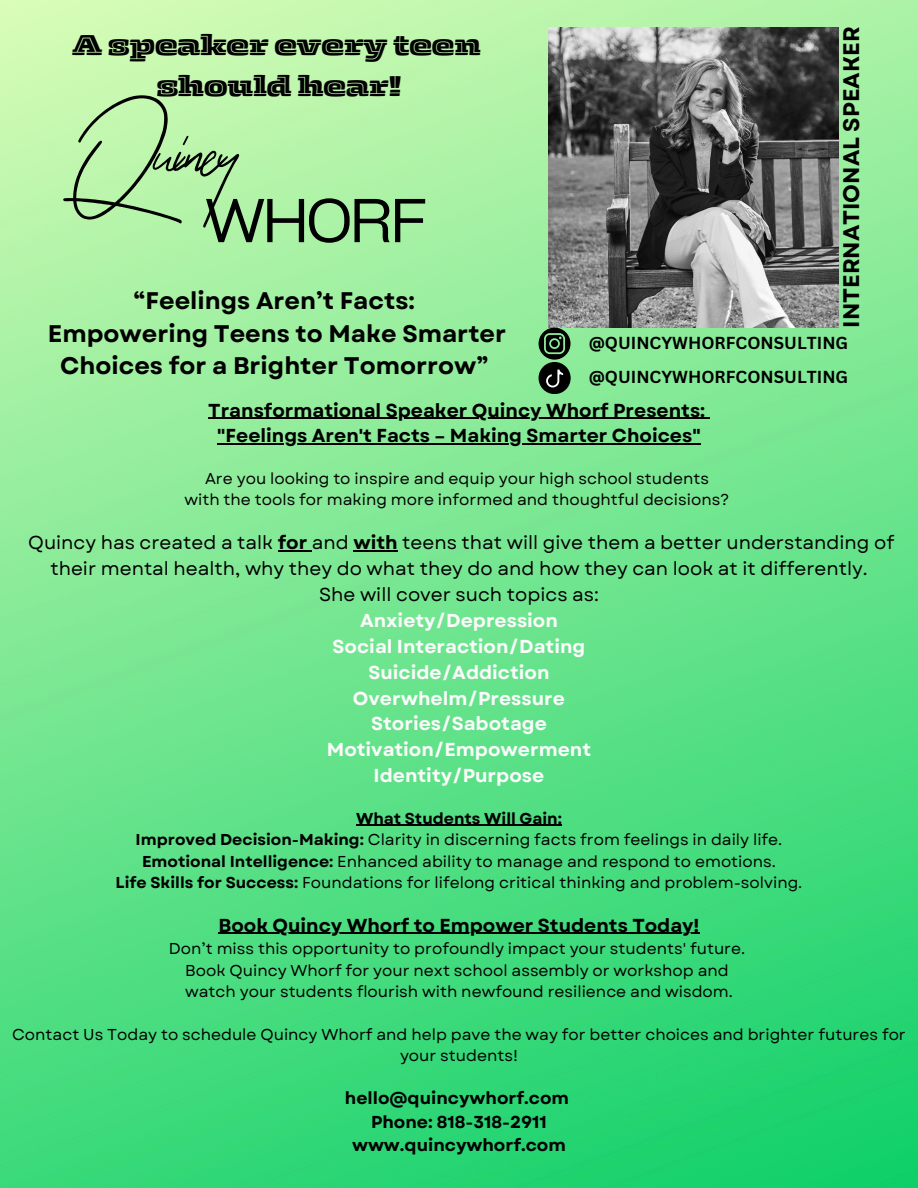
<style>
.page{position:relative;width:918px;height:1188px;background:#fff}
.page>*{position:absolute;margin:0;border:0;box-sizing:border-box;transform-origin:0 0}
.t1{font:149.7px "Zattoya Signature";letter-spacing:-.05em;color:#000}
.t2{font:59.25px "Cy Grotesk Key";letter-spacing:-.05em;color:#000}
.t3{font:30px/41.7px "Zico Display HL Inline";color:#000;text-align:center}
.t4{font:700 24px/32.7px "Garet";color:#000;text-align:center}
.t5{font:700 22.5px "Garet";color:#000}
.t6{font:18.75px/25.8px "Garet";color:#000;text-align:center}
.t7{font:700 18.75px "Garet";color:#fafafa}
.t8{font:700 18.75px "Garet";color:#000}
.t9{font:700 17.25px "Garet";color:#000}
.t10{font:700 16.95px "Canva Sans";color:#000}
.t11{font:15.75px/21.3px "Garet";color:#000;text-align:center}
.t12{font:700 15.75px "Garet";color:#000}
.s1{font-weight:700}
</style>
<div class="page">
<img style="left:0;top:0;width:918px;height:1188px">
<img style="left:548px;top:27px;width:290px;height:301px">
<hr style="left:208px;top:418px;width:497px;height:1px;background:#000">
<hr style="left:217px;top:444px;width:484px;height:1px;background:#000">
<hr style="left:278px;top:550px;width:34px;height:2px;background:#000">
<hr style="left:353px;top:550px;width:45px;height:2px;background:#000">
<hr style="left:356px;top:825px;width:206px;height:1px;background:#000">
<hr style="left:218px;top:933px;width:482px;height:1px;background:#000">
<svg style="left:539px;top:328px;width:32px;height:66px"></svg>
<p class="t5" style="left:835px;top:328px;width:303px;rotate:-90deg">INTERNATIONAL SPEAKER</p>
<p class="t3" style="left:72px;top:23px;width:410px">A speaker every teen should hear!</p>
<p class="t1" style="left:72px;top:89px;width:173px">Quincy</p>
<p class="t2" style="left:205px;top:183px;width:224px">WHORF</p>
<h4 class="t4" style="left:48px;top:284px;width:460px">“Feelings Aren’t Facts:<br>Empowering Teens to Make Smarter<br>Choices for a Brighter Tomorrow”</h4>
<h3 class="t8" style="left:208px;top:396px;width:498px">Transformational Speaker Quincy Whorf Presents:</h3>
<h1 class="t8" style="left:217px;top:422px;width:485px">"Feelings Aren't Facts – Making Smarter Choices"</h1>
<h2 class="t11" style="left:205px;top:468px;width:505px">Are you looking to inspire and equip your high school students</h2>
<h5 class="t11" style="left:184px;top:489px;width:547px">with the tools for making more informed and thoughtful decisions?</h5>
<p class="t6" style="left:28px;top:530px;width:868px">Quincy has created a talk <span class="s1">for</span> and <span class="s1">with</span> teens that will give them a better understanding of their mental health, why they do what they do and how they can look at it differently.</p>
<p class="t6" style="left:319px;top:582px;width:281px">She will cover such topics as:</p>
<h6 class="t7" style="left:360px;top:607px;width:199px">Anxiety/Depression</h6>
<h6 class="t7" style="left:333px;top:633px;width:254px">Social Interaction/Dating</h6>
<p class="t7" style="left:368px;top:659px;width:183px">Suicide/Addiction</p>
<p class="t7" style="left:353px;top:684px;width:214px">Overwhelm/Pressure</p>
<p class="t7" style="left:371px;top:710px;width:177px">Stories/Sabotage</p>
<p class="t7" style="left:327px;top:736px;width:266px">Motivation/Empowerment</p>
<p class="t7" style="left:374px;top:762px;width:172px">Identity/Purpose</p>
<p class="t12" style="left:356px;top:807px;width:207px">What Students Will Gain:</p>
<p class="t11" style="left:136px;top:829px;width:648px"><span class="s1">Improved Decision-Making:</span> Clarity in discerning facts from feelings in daily life.</p>
<p class="t11" style="left:142px;top:850px;width:635px"><span class="s1">Emotional Intelligence:</span> Enhanced ability to manage and respond to emotions.</p>
<p class="t11" style="left:116px;top:872px;width:688px"><span class="s1">Life Skills for Success:</span> Foundations for lifelong critical thinking and problem-solving.</p>
<p class="t8" style="left:218px;top:912px;width:483px">Book Quincy Whorf to Empower Students Today!</p>
<p class="t11" style="left:169px;top:938px;width:578px">Don’t miss this opportunity to profoundly impact your students' future.</p>
<p class="t11" style="left:185px;top:960px;width:545px">Book Quincy Whorf for your next school assembly or workshop and</p>
<p class="t11" style="left:185px;top:981px;width:549px">watch your students flourish with newfound resilience and wisdom.</p>
<p class="t11" style="left:12px;top:1024px;width:895px">Contact Us Today to schedule Quincy Whorf and help pave the way for better choices and brighter futures for your students!</p>
<p class="t9" style="left:345px;top:1085px;width:226px">hello@quincywhorf.com</p>
<p class="t9" style="left:371px;top:1109px;width:177px">Phone: 818-318-2911</p>
<p class="t9" style="left:352px;top:1133px;width:215px">www.quincywhorf.com</p>
<p class="t10" style="left:589px;top:331px;width:261px">@QUINCYWHORFCONSULTING</p>
<p class="t10" style="left:589px;top:365px;width:261px">@QUINCYWHORFCONSULTING</p>
</div>
